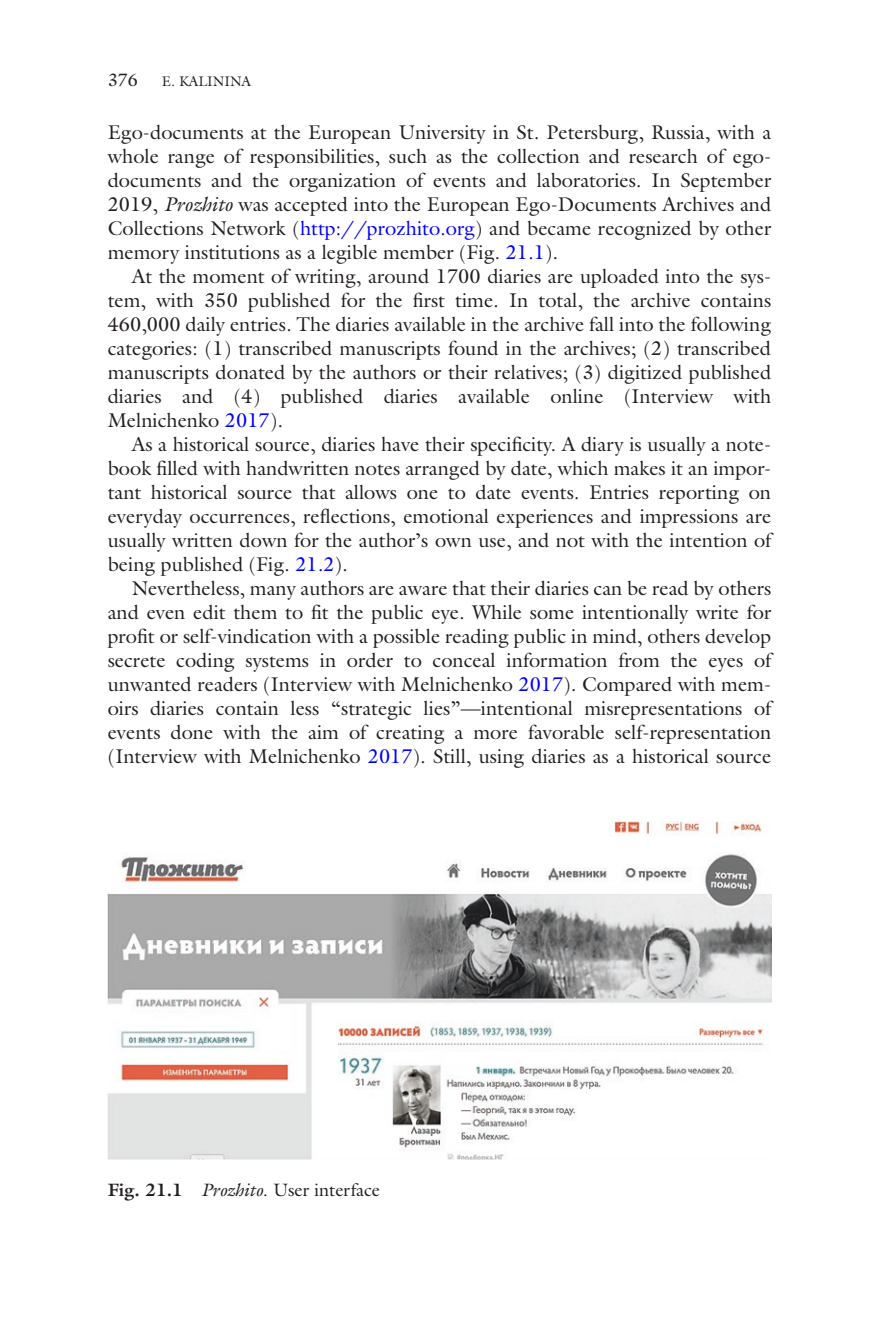
<style>
.page{position:relative;width:879px;height:1333px;background:#fff}
.page>*{position:absolute;margin:0;border:0;box-sizing:border-box;transform-origin:0 0}
.Text{font:20px/24px "Galliard Std";color:#231f20;text-align:justify}
.Text_flush{font:20px/24px "Galliard Std";color:#231f20;text-align:justify}
.t1{font:18px "Galliard Std";color:#231f20}
.t2{font:14px "Galliard Std";color:#231f20}
.s1{font-style:italic}
.s2{color:#00f}
.s3{font-weight:700}
</style>
<div class="page">
<img style="left:108px;top:821px;width:663px;height:338px">
<p class="t1" style="left:108px;top:69px;width:32px">376</p>
<p class="Text_flush" style="left:108px;top:120px;width:665px">Ego-documents at the European University in St. Petersburg, Russia, with a whole range of responsibilities, such as the collection and research of ego&shy;documents and the organization of events and laboratories. In September 2019, <span class="s1">Prozhito</span> was accepted into the European Ego-Documents Archives and Collections Network (<span class="s2">http://prozhito.org</span>) and became recognized by other memory institutions as a legible member (Fig. <span class="s2">21.1</span>).</p>
<p class="Text" style="left:108px;top:264px;width:665px;text-indent:24px">At the moment of writing, around 1700 diaries are uploaded into the sys&shy;tem, with 350 published for the first time. In total, the archive contains 460,000 daily entries. The diaries available in the archive fall into the following categories: (1) transcribed manuscripts found in the archives; (2) transcribed manuscripts donated by the authors or their relatives; (3) digitized published diaries and (4) published diaries available online (Interview with Melnichenko <span class="s2">2017</span>).</p>
<p class="Text" style="left:108px;top:432px;width:665px;text-indent:24px">As a historical source, diaries have their specificity. A diary is usually a note&shy;book filled with handwritten notes arranged by date, which makes it an impor&shy;tant historical source that allows one to date events. Entries reporting on everyday occurrences, reflections, emotional experiences and impressions are usually written down for the author’s own use, and not with the intention of being published (Fig. <span class="s2">21.2</span>).</p>
<p class="Text" style="left:108px;top:576px;width:665px;text-indent:24px">Nevertheless, many authors are aware that their diaries can be read by others and even edit them to fit the public eye. While some intentionally write for profit or self-vindication with a possible reading public in mind, others develop secrete coding systems in order to conceal information from the eyes of unwanted readers (Interview with Melnichenko <span class="s2">2017</span>). Compared with mem&shy;oirs diaries contain less “strategic lies”—intentional misrepresentations of events done with the aim of creating a more favorable self-representation (Interview with Melnichenko <span class="s2">2017</span>). Still, using diaries as a historical source</p>
<p class="t2" style="left:162px;top:72px;width:91px">E. KALININA</p>
<p class="t1" style="left:108px;top:1178px;width:274px"><span class="s3">Fig. 21.1</span> <span class="s1">Prozhito</span>. User interface</p>
</div>
